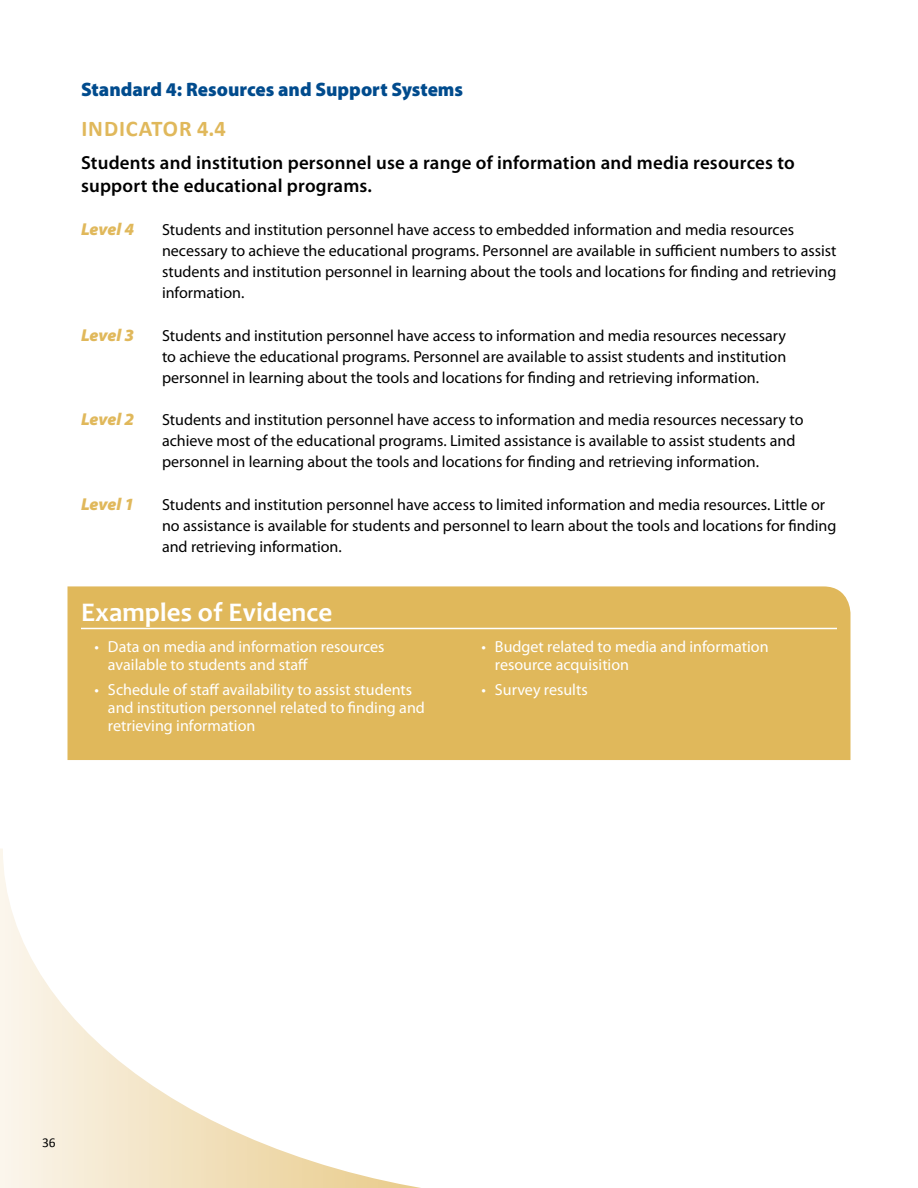
<style>
.page{position:relative;width:918px;height:1188px;background:#fff}
.page>*{position:absolute;margin:0;border:0;box-sizing:border-box;transform-origin:0 0}
.t1{font:700 27px "Candara";color:#fff}
.t2{font:700 22.5px "Calibri";letter-spacing:.04em;color:#e0b85b}
.t3{font:900 19.5px "Myriad Pro";color:#004b8d}
.t4{font:600 18.9px/23.2px "Myriad Pro";letter-spacing:.01em;color:#000}
.t5{font:italic 900 17.25px "Myriad Pro";letter-spacing:-.01em;color:#e0b85b}
.t6{font:16.05px/21px "Myriad Pro";color:#000}
.t7{font:16.05px/18px "Myriad Pro";color:#fff}
.t8{font:13.5px "Calibri";color:#000}
</style>
<div class="page">
<svg style="left:0;top:849px;width:421px;height:339px"></svg>
<div style="left:68px;top:586px;width:782px;height:174px;background:#e0b85b"></div>
<hr style="left:81px;top:628px;width:756px;height:1px;background:#fff">
<p class="t3" style="left:81px;top:76px;width:384px">Standard 4: Resources and Support Systems</p>
<p class="t2" style="left:81px;top:115px;width:146px">INDICATOR 4.4</p>
<p class="t4" style="left:81px;top:151px;width:715px">Students and institution personnel use a range of information and media resources to support the educational programs.</p>
<p class="t5" style="left:81px;top:218px;width:55px">Level 4</p>
<p class="t6" style="left:162px;top:219px;width:676px">Students and institution personnel have access to embedded information and media resources necessary to achieve the educational programs. Personnel are available in sufcient numbers to assist students and institution personnel in learning about the tools and locations for fnding and retrieving information.</p>
<p class="t5" style="left:81px;top:323px;width:55px">Level 3</p>
<p class="t6" style="left:162px;top:324px;width:626px;text-align:justify">Students and institution personnel have access to information and media resources necessary to achieve the educational programs. Personnel are available to assist students and institution personnel in learning about the tools and locations for fnding and retrieving information.</p>
<p class="t5" style="left:81px;top:408px;width:55px">Level 2</p>
<p class="t6" style="left:162px;top:409px;width:643px">Students and institution personnel have access to information and media resources necessary to achieve most of the educational programs. Limited assistance is available to assist students and personnel in learning about the tools and locations for fnding and retrieving information.</p>
<p class="t5" style="left:81px;top:492px;width:55px">Level 1</p>
<p class="t6" style="left:162px;top:494px;width:676px">Students and institution personnel have access to limited information and media resources. Little or no assistance is available for students and personnel to learn about the tools and locations for fnding and retrieving information.</p>
<p class="t1" style="left:81px;top:596px;width:253px">Examples of Evidence</p>
<p class="t7" style="left:108px;top:638px;width:278px;text-indent:-13px">• Data on media and information resources available to students and staf</p>
<p class="t7" style="left:108px;top:681px;width:318px;text-indent:-13px">• Schedule of staf availability to assist students and institution personnel related to fnding and retrieving information</p>
<p class="t7" style="left:495px;top:638px;width:275px;text-indent:-13px">• Budget related to media and information resource acquisition</p>
<p class="t7" style="left:481px;top:681px;width:108px">• Survey results</p>
<p class="t8" style="left:42px;top:1134px;width:15px">36</p>
</div>
